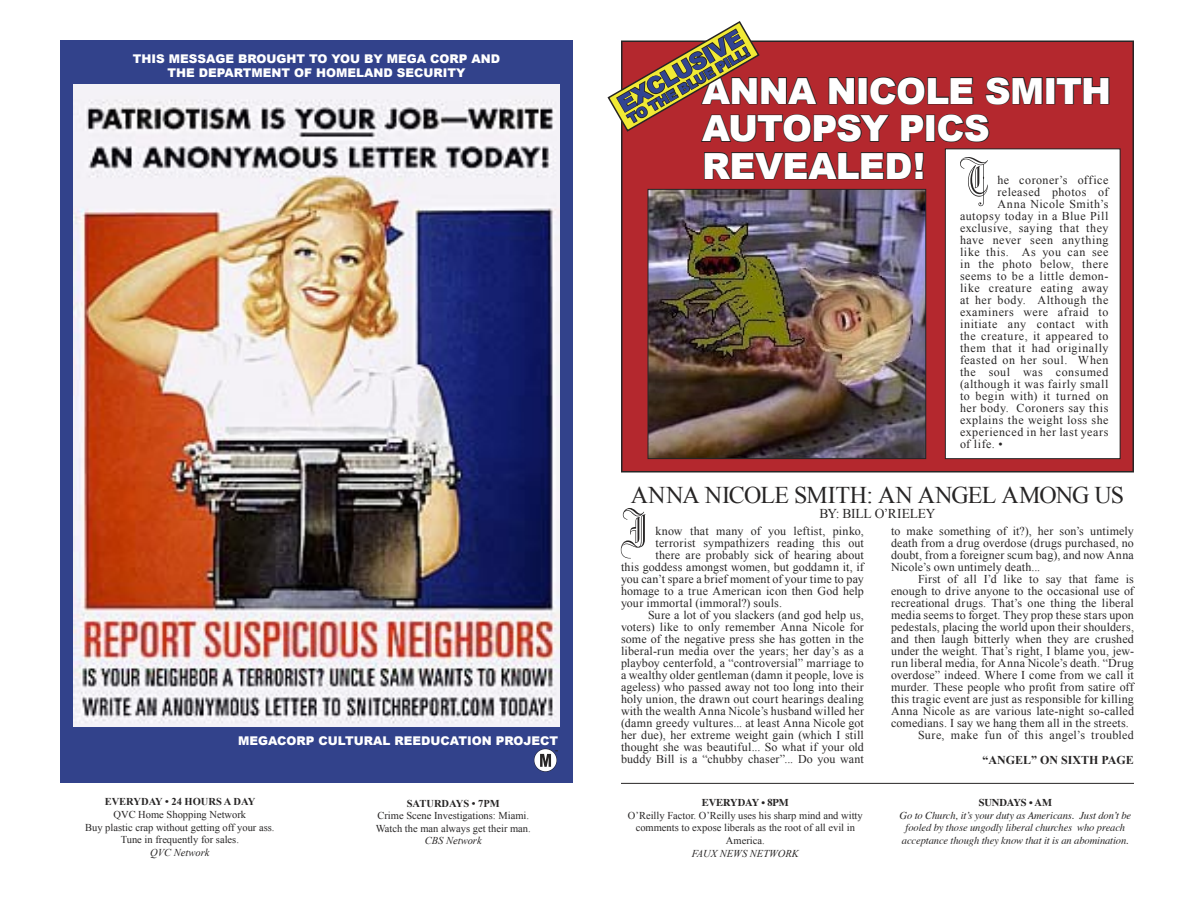
<style>
.page{position:relative;width:1188px;height:918px;background:#fff}
.page>*{position:absolute;margin:0;border:0;box-sizing:border-box;transform-origin:0 0}
.rp_dropcap_psh{font:53.25px "Blackletter 686 BT";color:#272525}
.rp_maintitle_psh{font:900 36px "Arial";letter-spacing:-.02em;color:#fff}
.rp_maintitle_psh-2{font:24px "Times New Roman";letter-spacing:-.03em;color:#272525}
.rp_maintitle_psh-3{font:900 22.5px "Arial";color:#314493}
.rp_maintitle_psh-4{font:13.5px "Times New Roman";letter-spacing:-.015em;color:#272525}
.rp_maintitle_psh-5{font:900 13.5px "Arial";color:#314493}
.rp_bodytext_psh{font:12px/12px "Times New Roman";letter-spacing:.015em;color:#272525;text-align:justify}
.rp_dropcap_psh-2{font:12px "Times New Roman";letter-spacing:.04em;color:#272525}
.rp_dropcap_psh-3{font:12px "Times New Roman";letter-spacing:.015em;color:#272525}
.t1{font:900 12px "Arial";color:#fff}
.rp_dropcap_psh-4{font:12px "Times New Roman";letter-spacing:.01em;color:#272525}
.rp_dropcap_psh-5{font:12px "Times New Roman";letter-spacing:.02em;color:#272525}
.rp_bodytext_psh-2{font:12px "Times New Roman";letter-spacing:.035em;color:#272525}
.t2{font:700 12px "Times New Roman";color:#272525}
.t3{font:10.5px/12.6px "Times New Roman";color:#272525;text-align:center}
.t4{font:italic 10.5px/12.6px "Times";letter-spacing:-.01em;color:#272525;text-align:center}
.t5{font:italic 10.5px "Times New Roman";color:#272525}
.t6{font:700 10.5px "Times New Roman";color:#272525}
.t7{font:700 10.5px "Times";letter-spacing:-.01em;color:#272525}
</style>
<div class="page">
<div style="left:60px;top:40px;width:513px;height:743px;background:#32428b"></div>
<img style="left:74px;top:85px;width:486px;height:642px">
<div style="left:622px;top:41px;width:511px;height:431px;background:#b4282e"></div>
<img style="left:650px;top:191px;width:274px;height:266px">
<div style="left:648px;top:189px;width:278px;height:270px;border:1px solid #272525"></div>
<div style="left:1046px;top:77px;width:9px;height:27px;border:2px solid #272525"></div>
<svg style="left:1056px;top:77px;width:54px;height:28px"></svg>
<svg style="left:704px;top:152px;width:220px;height:28px"></svg>
<div style="left:945px;top:149px;width:175px;height:310px;background:#fff"></div>
<div style="left:945px;top:149px;width:175px;height:310px;border:1px solid #272525"></div>
<hr style="left:621px;top:783px;width:513px;height:1px;background:#272525">
<svg style="left:607px;top:21px;width:436px;height:122px"></svg>
<svg style="left:534px;top:749px;width:24px;height:23px"></svg>
<p class="t1" style="left:133px;top:52px;width:369px">THIS MESSAGE BROUGHT TO YOU BY MEGA CORP AND</p>
<p class="t1" style="left:167px;top:66px;width:300px">THE DEPARTMENT OF HOMELAND SECURITY</p>
<p class="t1" style="left:238px;top:734px;width:322px">MEGACORP CULTURAL REEDUCATION PROJECT</p>
<p class="t6" style="left:105px;top:796px;width:152px">EVERYDAY • 24 HOURS A DAY</p>
<p class="t3" style="left:114px;top:808px;width:134px">QVC Home Shopping Network</p>
<p class="t3" style="left:85px;top:821px;width:191px">Buy plastic crap without getting off your ass.</p>
<p class="t3" style="left:121px;top:833px;width:120px">Tune in frequently for sales.</p>
<p class="t5" style="left:150px;top:846px;width:61px">QVC Network</p>
<p class="t6" style="left:407px;top:797px;width:94px">SATURDAYS • 7PM</p>
<p class="t3" style="left:377px;top:809px;width:153px">Crime Scene Investigations: Miami.</p>
<p class="t3" style="left:376px;top:822px;width:157px">Watch the man always get their man.</p>
<p class="t5" style="left:425px;top:835px;width:58px">CBS Network</p>
<p class="rp_maintitle_psh-3" style="left:613px;top:95px;width:141px;rotate:-30deg">EXCLUSIVE</p>
<p class="rp_maintitle_psh-5" style="left:625px;top:113px;width:140px;rotate:-30deg">TO THE BLUE PILL!</p>
<p class="rp_maintitle_psh" style="left:702px;top:71px;width:411px">ANNA NICOLE SMITH</p>
<p class="rp_maintitle_psh" style="left:702px;top:108px;width:289px">AUTOPSY PICS</p>
<p class="rp_maintitle_psh" style="left:702px;top:146px;width:225px">REVEALED!</p>
<p class="rp_dropcap_psh" style="left:960px;top:147px;width:31px">T</p>
<p class="rp_dropcap_psh-2" style="left:997px;top:173px;width:113px">he coroner’s office</p>
<p class="rp_dropcap_psh-2" style="left:997px;top:185px;width:112px">released photos of</p>
<p class="rp_dropcap_psh-2" style="left:997px;top:197px;width:113px">Anna Nicole Smith’s</p>
<p class="rp_dropcap_psh-2" style="left:960px;top:209px;width:150px">autopsy today in a Blue Pill</p>
<p class="rp_dropcap_psh-2" style="left:960px;top:221px;width:150px">exclusive, saying that they</p>
<p class="rp_dropcap_psh-2" style="left:960px;top:233px;width:150px">have never seen anything</p>
<p class="rp_dropcap_psh-2" style="left:960px;top:245px;width:150px">like this. As you can see</p>
<p class="rp_dropcap_psh-2" style="left:960px;top:257px;width:150px">in the photo below, there</p>
<p class="rp_dropcap_psh-2" style="left:960px;top:269px;width:150px">seems to be a little demon-</p>
<p class="rp_dropcap_psh-2" style="left:960px;top:281px;width:150px">like creature eating away</p>
<p class="rp_dropcap_psh-2" style="left:960px;top:293px;width:150px">at her body. Although the</p>
<p class="rp_dropcap_psh-2" style="left:960px;top:305px;width:150px">examiners were afraid to</p>
<p class="rp_dropcap_psh-2" style="left:960px;top:317px;width:150px">initiate any contact with</p>
<p class="rp_dropcap_psh-2" style="left:960px;top:329px;width:150px">the creature, it appeared to</p>
<p class="rp_dropcap_psh-2" style="left:960px;top:341px;width:150px">them that it had originally</p>
<p class="rp_dropcap_psh-2" style="left:960px;top:353px;width:150px">feasted on her soul. When</p>
<p class="rp_dropcap_psh-2" style="left:960px;top:365px;width:150px">the soul was consumed</p>
<p class="rp_dropcap_psh-2" style="left:960px;top:377px;width:150px">(although it was fairly small</p>
<p class="rp_dropcap_psh-2" style="left:960px;top:389px;width:150px">to begin with) it turned on</p>
<p class="rp_dropcap_psh-2" style="left:960px;top:401px;width:150px">her body. Coroners say this</p>
<p class="rp_dropcap_psh-2" style="left:960px;top:413px;width:150px">explains the weight loss she</p>
<p class="rp_dropcap_psh-2" style="left:960px;top:425px;width:150px">experienced in her last years</p>
<p class="rp_dropcap_psh-2" style="left:960px;top:437px;width:44px">of life. •</p>
<p class="rp_maintitle_psh-2" style="left:631px;top:481px;width:495px">ANNA NICOLE SMITH: AN ANGEL AMONG US</p>
<p class="rp_maintitle_psh-4" style="left:819px;top:505px;width:118px">BY: BILL O’RIELEY</p>
<p class="rp_dropcap_psh" style="left:621px;top:498px;width:28px">I</p>
<p class="rp_dropcap_psh-4" style="left:655px;top:524px;width:210px">know that many of you leftist, pinko,</p>
<p class="rp_dropcap_psh-5" style="left:655px;top:536px;width:210px">terrorist sympathizers reading this out</p>
<p class="rp_dropcap_psh-4" style="left:655px;top:548px;width:210px">there are probably sick of hearing about</p>
<p class="rp_dropcap_psh-3" style="left:621px;top:560px;width:244px">this goddess amongst women, but goddamn it, if</p>
<p class="rp_dropcap_psh-3" style="left:621px;top:572px;width:244px">you can’t spare a brief moment of your time to pay</p>
<p class="rp_dropcap_psh-3" style="left:621px;top:584px;width:244px">homage to a true American icon then God help</p>
<p class="rp_dropcap_psh-3" style="left:621px;top:596px;width:163px">your immortal (immoral?) souls.</p>
<p class="rp_bodytext_psh" style="left:621px;top:609px;width:244px;text-indent:27px">Sure a lot of you slackers (and god help us, voters) like to only remember Anna Nicole for some of the negative press she has gotten in the liberal-run media over the years; her day’s as a playboy centerfold, a “controversial” marriage to a wealthy older gentleman (damn it people, love is ageless) who passed away not too long into their holy union, the drawn out court hearings dealing with the wealth Anna Nicole’s husband willed her (damn greedy vultures... at least Anna Nicole got her due), her extreme weight gain (which I still thought she was beautiful... So what if your old buddy Bill is a “chubby chaser”... Do you want</p>
<p class="rp_bodytext_psh" style="left:891px;top:525px;width:244px">to make something of it?), her son’s untimely death from a drug overdose (drugs purchased, no doubt, from a foreigner scum bag), and now Anna Nicole’s own untimely death...</p>
<p class="rp_bodytext_psh" style="left:891px;top:573px;width:245px;text-indent:27px">First of all I’d like to say that fame is enough to drive anyone to the occasional use of recreational drugs. That’s one thing the liberal media seems to forget. They prop these stars upon pedestals, placing the world upon their shoulders, and then laugh bitterly when they are crushed under the weight. That’s right, I blame you, jew&shy;run liberal media, for Anna Nicole’s death. “Drug overdose” indeed. Where I come from we call it murder. These people who profit from satire off this tragic event are just as responsible for killing Anna Nicole as are various late-night so-called comedians. I say we hang them all in the streets.</p>
<p class="rp_bodytext_psh-2" style="left:918px;top:728px;width:217px">Sure, make fun of this angel’s troubled</p>
<p class="t2" style="left:983px;top:753px;width:153px">“ANGEL” ON SIXTH PAGE</p>
<p class="t7" style="left:702px;top:793px;width:88px">EVERYDAY • 8PM</p>
<p class="t3" style="left:628px;top:809px;width:236px">O’Reilly Factor. O’Reilly uses his sharp mind and witty comments to expose liberals as the root of all evil in<br>America.</p>
<p class="t5" style="left:692px;top:847px;width:109px">FAUX NEWS NETWORK</p>
<p class="t7" style="left:979px;top:793px;width:75px">SUNDAYS • AM</p>
<p class="t4" style="left:900px;top:808px;width:233px">Go to Church, it’s your duty as Americans. Just don’t be fooled by those ungodly liberal churches who preach</p>
<p class="t4" style="left:902px;top:833px;width:228px">acceptance though they know that it is an abomination.</p>
</div>
